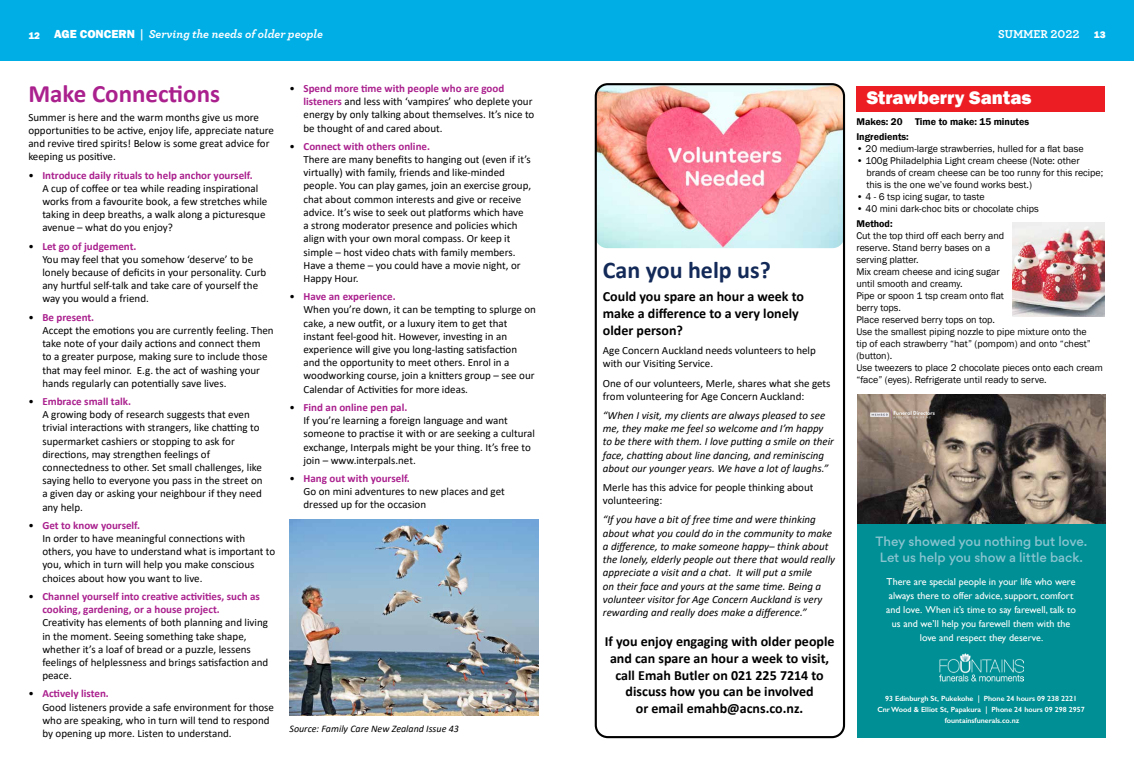
<style>
.page{position:relative;width:1134px;height:766px;background:#fff}
.page>*{position:absolute;margin:0;border:0;box-sizing:border-box;transform-origin:0 0}
.t1{font:700 25px "Calibri";color:#aa218e}
.t2{font:700 24px "Calibri";color:#132a58}
.t3{font:800 19px "Franklin Gothic";color:#fff}
.t4{font:700 14px/16.8px "Calibri";color:#000}
.t5{font:500 12px/16.4px "Gordita";color:#88c4d0;text-align:center}
.t6{font:italic 700 12px "Archer";color:#fff}
.t7{font:700 12px "Archer";color:#fff}
.t8{font:11px/13.2px "Calibri";color:#000}
.t9{font:italic 11px/13.2px "Calibri";color:#000}
.t10{font:700 11px/13.2px "Calibri";color:#aa218e}
.t11{font:10px/12px "Franklin Gothic";color:#000}
.t12{font:10px/14px "Gill Sans";color:#fff;text-align:center}
.t13{font:600 10px "Franklin Gothic";color:#000}
.t14{font:italic 10px "Calibri";color:#000}
.t15{font:600 7.5px/11px "Gill Sans";color:#fff;text-align:center}
.s1{font-family:"Franklin Gothic";font-weight:800;font-style:normal;font-size:10px}
.s2{font-family:"Franklin Gothic";font-weight:800;font-style:normal}
.s3{font-style:normal}
.s4{font-family:"Franklin Gothic";font-weight:800;font-size:10px}
.s5{font-weight:700;color:#aa218e}
.s6{font-weight:400;color:#000}
</style>
<div class="page">
<div style="left:0;top:0;width:1134px;height:61px;background:#00aee6"></div>
<img style="left:595px;top:85px;width:247px;height:163px">
<div style="left:595px;top:83px;width:250px;height:655px;border:2px solid #000;border-radius:12px"></div>
<img style="left:289px;top:519px;width:250px;height:196px">
<img style="left:1012px;top:222px;width:92px;height:94px">
<div style="left:856px;top:86px;width:248px;height:25px;background:#ed1d24"></div>
<img style="left:857px;top:395px;width:248px;height:129px">
<div style="left:857px;top:524px;width:248px;height:214px;background:#008f94"></div>
<img style="left:866px;top:402px;width:73px;height:25px">
<img style="left:939px;top:653px;width:84px;height:29px">
<p class="t6" style="left:28px;top:24px;width:296px"><span class="s1">12</span> <span class="s2">AGE CONCERN</span> <span class="s3">|</span> Serving the needs of older people</p>
<p class="t7" style="left:998px;top:25px;width:109px">SUMMER 2022 <span class="s4">13</span></p>
<h1 class="t1" style="left:28px;top:76px;width:193px">Make Connections</h1>
<p class="t8" style="left:28px;top:110px;width:247px">Summer is here and the warm months give us more opportunities to be active, enjoy life, appreciate nature and revive tired spirits! Below is some great advice for keeping us positive.</p>
<p class="t8" style="left:42px;top:168px;width:227px;text-indent:-14px">• <span class="s5">Introduce daily rituals to help anchor yourself.<br></span>A cup of coffee or tea while reading inspirational works from a favourite book, a few stretches while taking in deep breaths, a walk along a picturesque avenue – what do you enjoy?</p>
<p class="t8" style="left:42px;top:239px;width:226px;text-indent:-14px">• <span class="s5">Let go of judgement.<br></span>You may feel that you somehow ‘deserve’ to be lonely because of deficits in your personality. Curb any hurtful self-talk and take care of yourself the way you would a friend.</p>
<p class="t8" style="left:42px;top:310px;width:233px;text-indent:-14px">• <span class="s5">Be present.<br></span>Accept the emotions you are currently feeling. Then take note of your daily actions and connect them<br>to a greater purpose, making sure to include those that may feel minor. E.g. the act of washing your hands regularly can potentially save lives.</p>
<p class="t8" style="left:42px;top:394px;width:222px;text-indent:-14px">• <span class="s5">Embrace small talk.<br></span>A growing body of research suggests that even trivial interactions with strangers, like chatting to supermarket cashiers or stopping to ask for directions, may strengthen feelings of connectedness to other. Set small challenges, like saying hello to everyone you pass in the street on a given day or asking your neighbour if they need any help.</p>
<p class="t8" style="left:42px;top:518px;width:234px;text-indent:-14px">• <span class="s5">Get to know yourself.<br></span>In order to have meaningful connections with others, you have to understand what is important to you, which in turn will help you make conscious choices about how you want to live.</p>
<p class="t10" style="left:42px;top:589px;width:219px;text-indent:-14px"><span class="s6">•</span> Channel yourself into creative activities, such as cooking, gardening, or a house project.</p>
<p class="t8" style="left:42px;top:615px;width:228px">Creativity has elements of both planning and living in the moment. Seeing something take shape, whether it’s a loaf of bread or a puzzle, lessens feelings of helplessness and brings satisfaction and peace.</p>
<p class="t8" style="left:42px;top:686px;width:233px;text-indent:-14px">• <span class="s5">Actively listen.<br></span>Good listeners provide a safe environment for those who are speaking, who in turn will tend to respond by opening up more. Listen to understand.</p>
<p class="t8" style="left:303px;top:81px;width:232px;text-indent:-14px">• <span class="s5">Spend more time with people who are good listeners</span> and less with ‘vampires’ who deplete your energy by only talking about themselves. It’s nice to be thought of and cared about.</p>
<p class="t8" style="left:303px;top:139px;width:229px;text-indent:-14px">• <span class="s5">Connect with others online.<br></span>There are many benefits to hanging out (even if it’s virtually) with family, friends and like-minded people. You can play games, join an exercise group, chat about common interests and give or receive advice. It’s wise to seek out platforms which have a strong moderator presence and policies which align with your own moral compass. Or keep it simple – host video chats with family members.<br>Have a theme – you could have a movie night, or Happy Hour.</p>
<p class="t8" style="left:303px;top:289px;width:234px;text-indent:-14px">• <span class="s5">Have an experience.<br></span>When you’re down, it can be tempting to splurge on cake, a new outfit, or a luxury item to get that instant feel-good hit. However, investing in an experience will give you long-lasting satisfaction and the opportunity to meet others. Enrol in a woodworking course, join a knitters group – see our Calendar of Activities for more ideas.</p>
<p class="t8" style="left:304px;top:400px;width:233px;text-indent:-14px">• <span class="s5">Find an online pen pal.<br></span>If you’re learning a foreign language and want someone to practise it with or are seeking a cultural exchange, Interpals might be your thing. It’s free to join – www.interpals.net.</p>
<p class="t8" style="left:304px;top:471px;width:203px;text-indent:-14px">• <span class="s5">Hang out with yourself.<br></span>Go on mini adventures to new places and get dressed up for the occasion</p>
<p class="t14" style="left:289px;top:721px;width:171px">Source: Family Care New Zealand Issue 43</p>
<h2 class="t2" style="left:603px;top:253px;width:169px">Can you help us?</h2>
<p class="t4" style="left:603px;top:288px;width:203px">Could you spare an hour a week to make a difference to a very lonely older person?</p>
<p class="t8" style="left:603px;top:343px;width:215px">Age Concern Auckland needs volunteers to help with our Visiting Service.</p>
<p class="t8" style="left:603px;top:376px;width:229px">One of our volunteers, Merle, shares what she gets from volunteering for Age Concern Auckland:</p>
<p class="t9" style="left:603px;top:408px;width:233px">“When I visit, my clients are always pleased to see me, they make me feel so welcome and I’m happy to be there with them. I love putting a smile on their face, chatting about line dancing, and reminiscing about our younger years. We have a lot of laughs.”</p>
<p class="t8" style="left:603px;top:480px;width:212px">Merle has this advice for people thinking about volunteering:</p>
<p class="t9" style="left:603px;top:512px;width:234px">“If you have a bit of free time and were thinking about what you could do in the community to make a difference, to make someone happy– think about the lonely, elderly people out there that would really appreciate a visit and a chat. It will put a smile<br>on their face and yours at the same time. Being a volunteer visitor for Age Concern Auckland is very rewarding and really does make a difference.”</p>
<p class="t4" style="left:605px;top:632px;width:231px;text-align:center">If you enjoy engaging with older people and can spare an hour a week to visit, call Emah Butler on 021 225 7214 to discuss how you can be involved<br>or email emahb@acns.co.nz.</p>
<h3 class="t3" style="left:867px;top:85px;width:166px">Strawberry Santas</h3>
<p class="t13" style="left:856px;top:116px;width:48px">Makes: 20</p>
<p class="t13" style="left:915px;top:116px;width:115px">Time to make: 15 minutes</p>
<p class="t13" style="left:856px;top:131px;width:54px">Ingredients:</p>
<p class="t11" style="left:856px;top:143px;width:229px">• 20 medium-large strawberries, hulled for a flat base</p>
<p class="t11" style="left:866px;top:155px;width:238px;text-indent:-10px">• 100g Philadelphia Light cream cheese (Note: other brands of cream cheese can be too runny for this recipe; this is the one we’ve found works best.)</p>
<p class="t11" style="left:856px;top:191px;width:130px">• 4 - 6 tsp icing sugar, to taste</p>
<p class="t11" style="left:856px;top:203px;width:184px">• 40 mini dark-choc bits or chocolate chips</p>
<p class="t13" style="left:856px;top:218px;width:38px">Method:</p>
<p class="t11" style="left:856px;top:230px;width:248px">Cut the top third off each berry and<br>reserve. Stand berry bases on a<br>serving platter.<br>Mix cream cheese and icing sugar<br>until smooth and creamy.<br>Pipe or spoon 1 tsp cream onto flat<br>berry tops.<br>Place reserved berry tops on top.<br>Use the smallest piping nozzle to pipe mixture onto the<br>tip of each strawberry “hat” (pompom) and onto “chest” (button).<br>Use tweezers to place 2 chocolate pieces onto each cream “face” (eyes). Refrigerate until ready to serve.</p>
<p class="t5" style="left:876px;top:533px;width:213px">They showed you nothing but love.<br>Let us help you show a little back.</p>
<p class="t12" style="left:886px;top:574px;width:191px">There are special people in your life who were always there to offer advice, support, comfort and love. When it’s time to say farewell, talk to us and we’ll help you farewell them with the love and respect they deserve.</p>
<p class="t15" style="left:877px;top:692px;width:209px">93 Edinburgh St, Pukekohe | Phone 24 hours 09 238 2221<br>Cnr Wood &amp; Elliot St, Papakura | Phone 24 hours 09 298 2957 fountainsfunerals.co.nz</p>
</div>
